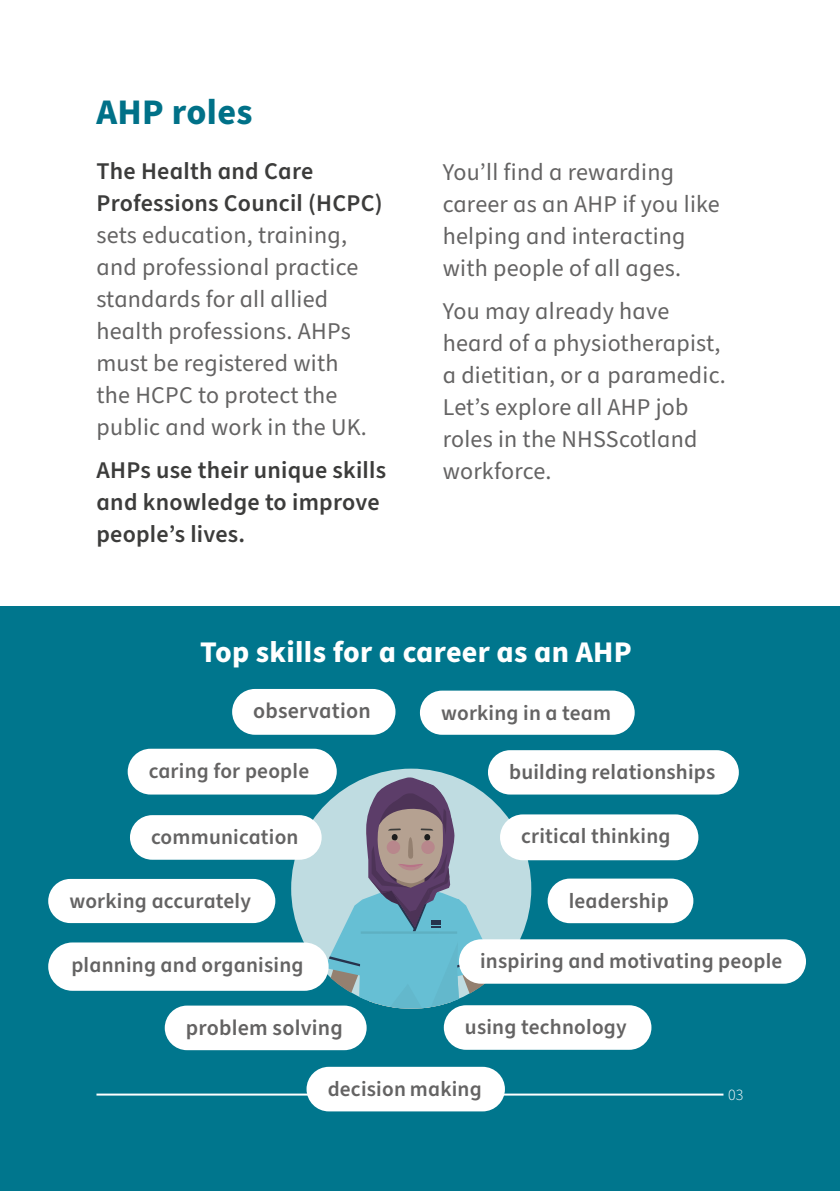
<style>
.page{position:relative;width:840px;height:1191px;background:#fff}
.page>*{position:absolute;margin:0;border:0;box-sizing:border-box;transform-origin:0 0}
.t1{font:700 36px "Source Sans Pro";letter-spacing:.01em;color:#007188}
.t2{font:700 30px "Source Sans Pro";letter-spacing:.01em;color:#fff}
.t3{font:24px/32px "Source Sans Pro";letter-spacing:.01em;color:#646363}
.t4{font:600 24px/32px "Source Sans Pro";letter-spacing:.01em;color:#3c3c3b}
.t5{font:600 22px "Source Sans Pro";letter-spacing:.01em;color:#646363}
.t6{font:600 21.4px "Source Sans Pro";letter-spacing:.01em;color:#646363}
.t7{font:300 16px "Source Sans Pro";color:#fff}
</style>
<div class="page">
<div style="left:0;top:607px;width:839px;height:584px;background:#00768d"></div>
<div style="left:128px;top:748px;width:208px;height:46px;background:#fff;border-radius:23px"></div>
<div style="left:419px;top:690px;width:215px;height:45px;background:#fff;border-radius:22px"></div>
<div style="left:165px;top:1005px;width:201px;height:45px;background:#fff;border-radius:22px"></div>
<div style="left:232px;top:689px;width:163px;height:46px;background:#fff;border-radius:23px"></div>
<div style="left:443px;top:1005px;width:208px;height:44px;background:#fff;border-radius:22px"></div>
<div style="left:291px;top:768px;width:240px;height:240px;background:#bfdce1;border-radius:50%"></div>
<svg style="left:318px;top:777px;width:182px;height:231px"></svg>
<div style="left:130px;top:815px;width:191px;height:44px;background:#fff;border-radius:22px"></div>
<div style="left:48px;top:942px;width:280px;height:48px;background:#fff;border-radius:24px"></div>
<div style="left:458px;top:939px;width:347px;height:44px;background:#fff;border-radius:22px"></div>
<div style="left:487px;top:750px;width:251px;height:44px;background:#fff;border-radius:22px"></div>
<div style="left:48px;top:879px;width:227px;height:44px;background:#fff;border-radius:22px"></div>
<div style="left:547px;top:878px;width:146px;height:45px;background:#fff;border-radius:22px"></div>
<div style="left:499px;top:814px;width:199px;height:46px;background:#fff;border-radius:23px"></div>
<hr style="left:96px;top:1093px;width:627px;height:2px;background:#fff">
<div style="left:306px;top:1066px;width:198px;height:45px;background:#fff;border-radius:22px"></div>
<h1 class="t1" style="left:96px;top:87px;width:157px">AHP roles</h1>
<p class="t4" style="left:96px;top:155px;width:287px">The Health and Care<br>Professions Council (HCPC)</p>
<p class="t3" style="left:96px;top:219px;width:272px">sets education, training, and professional practice standards for all allied health professions. AHPs must be registered with the HCPC to protect the public and work in the UK.</p>
<p class="t4" style="left:96px;top:455px;width:291px">AHPs use their unique skills and knowledge to improve people’s lives.</p>
<p class="t3" style="left:442px;top:157px;width:278px">You’ll find a rewarding career as an AHP if you like helping and interacting with people of all ages.</p>
<p class="t3" style="left:442px;top:296px;width:284px">You may already have heard of a physiotherapist, a dietitian, or a paramedic.<br>Let’s explore all AHP job roles in the NHSScotland workforce.</p>
<p class="t2" style="left:200px;top:631px;width:433px">Top skills for a career as an AHP</p>
<p class="t5" style="left:253px;top:696px;width:119px">observation</p>
<p class="t6" style="left:441px;top:698px;width:172px">working in a team</p>
<p class="t6" style="left:149px;top:756px;width:162px">caring for people</p>
<p class="t6" style="left:509px;top:758px;width:208px">building relationships</p>
<p class="t6" style="left:151px;top:822px;width:149px">communication</p>
<p class="t6" style="left:521px;top:822px;width:151px">critical thinking</p>
<p class="t6" style="left:69px;top:886px;width:183px">working accurately</p>
<p class="t6" style="left:568px;top:886px;width:101px">leadership</p>
<p class="t6" style="left:71px;top:950px;width:234px">planning and organising</p>
<p class="t6" style="left:480px;top:947px;width:304px">inspiring and motivating people</p>
<p class="t5" style="left:186px;top:1013px;width:158px">problem solving</p>
<p class="t6" style="left:464px;top:1013px;width:163px">using technology</p>
<p class="t6" style="left:327px;top:1074px;width:156px">decision making</p>
<p class="t7" style="left:727px;top:1083px;width:17px">03</p>
</div>
